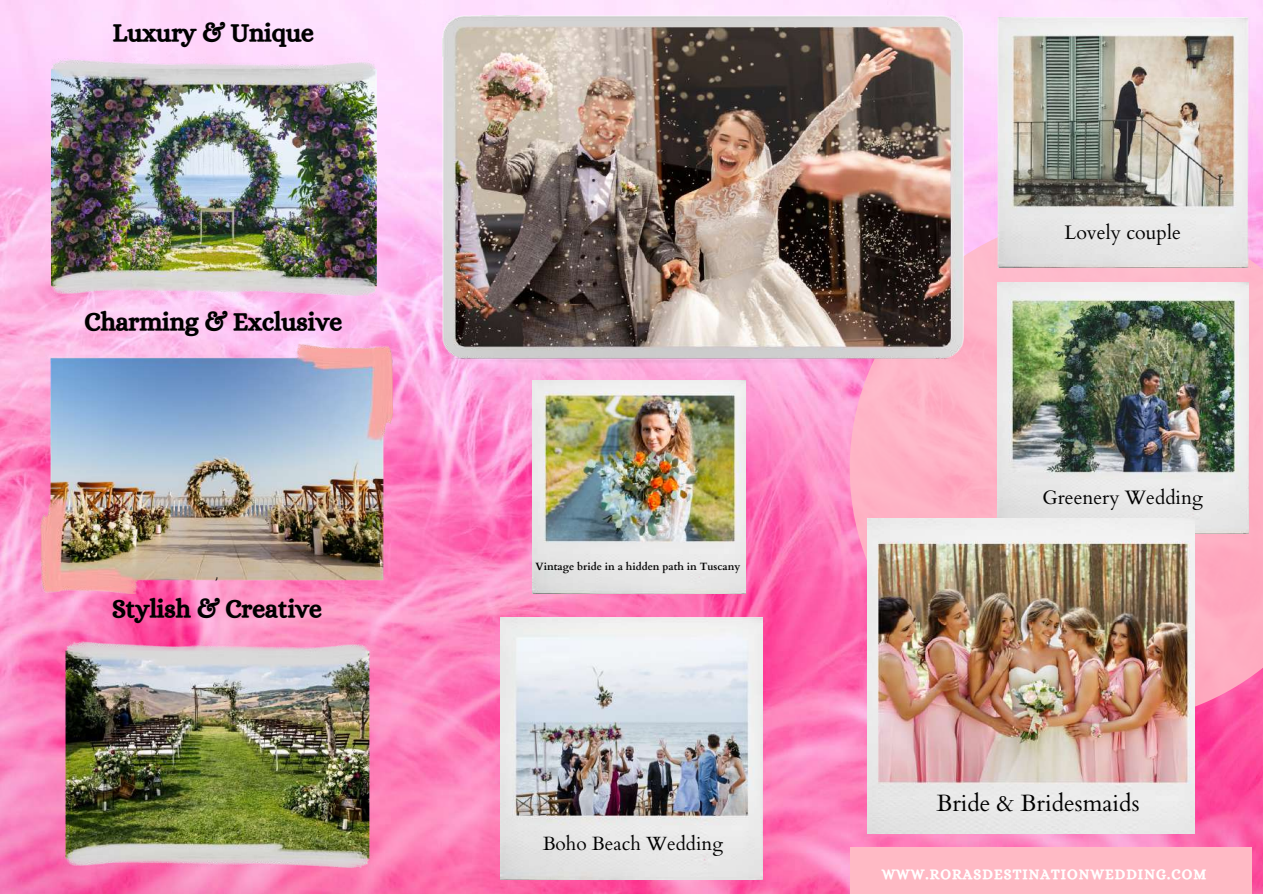
<style>
.page{position:relative;width:1263px;height:894px;background:#fff}
.page>*{position:absolute;margin:0;border:0;box-sizing:border-box;transform-origin:0 0}
.t1{font:25.5px "CA Generated";color:#000}
.t2{font:23.4px "Cardo";color:#000}
.t3{font:22.95px "Sacramento";color:#000}
.t4{font:19.65px "Cardo";color:#000}
.t5{font:19.35px "Cardo";color:#000}
.t6{font:19.05px "Cardo";color:#000}
.t7{font:14.4px "CA Generated";letter-spacing:.075em;color:#fff}
.t8{font:700 10.5px "Cardo";color:#000}
</style>
<div class="page">
<img style="left:0;top:0;width:1263px;height:893px">
<svg style="left:850px;top:214px;width:413px;height:509px;background:#fda9c3"></svg>
<div style="left:850px;top:847px;width:401px;height:46px;background:#ffbac5"></div>
<img style="left:51px;top:59px;width:325px;height:236px">
<img style="left:41px;top:343px;width:352px;height:250px">
<img style="left:51px;top:641px;width:332px;height:226px">
<img style="left:443px;top:15px;width:520px;height:348px">
<img style="left:983px;top:17px;width:280px;height:250px">
<img style="left:997px;top:282px;width:251px;height:251px">
<img style="left:500px;top:617px;width:262px;height:262px">
<img style="left:867px;top:518px;width:328px;height:315px">
<img style="left:533px;top:380px;width:212px;height:213px">
<p class="t1" style="left:113px;top:17px;width:203px">Luxury &amp; Unique</p>
<p class="t1" style="left:84px;top:306px;width:259px">Charming &amp; Exclusive</p>
<p class="t3" style="left:215px;top:557px;width:6px">,</p>
<p class="t1" style="left:112px;top:593px;width:211px">Stylish &amp; Creative</p>
<p class="t8" style="left:536px;top:559px;width:206px">Vintage bride in a hidden path in Tuscany</p>
<p class="t6" style="left:543px;top:830px;width:182px">Boho Beach Wedding</p>
<p class="t4" style="left:1064px;top:219px;width:118px">Lovely couple</p>
<p class="t5" style="left:1042px;top:485px;width:162px">Greenery Wedding</p>
<p class="t2" style="left:936px;top:787px;width:205px">Bride &amp; Bridesmaids</p>
<p class="t7" style="left:882px;top:865px;width:326px">WWW.RORASDESTINATIONWEDDING.COM</p>
</div>
